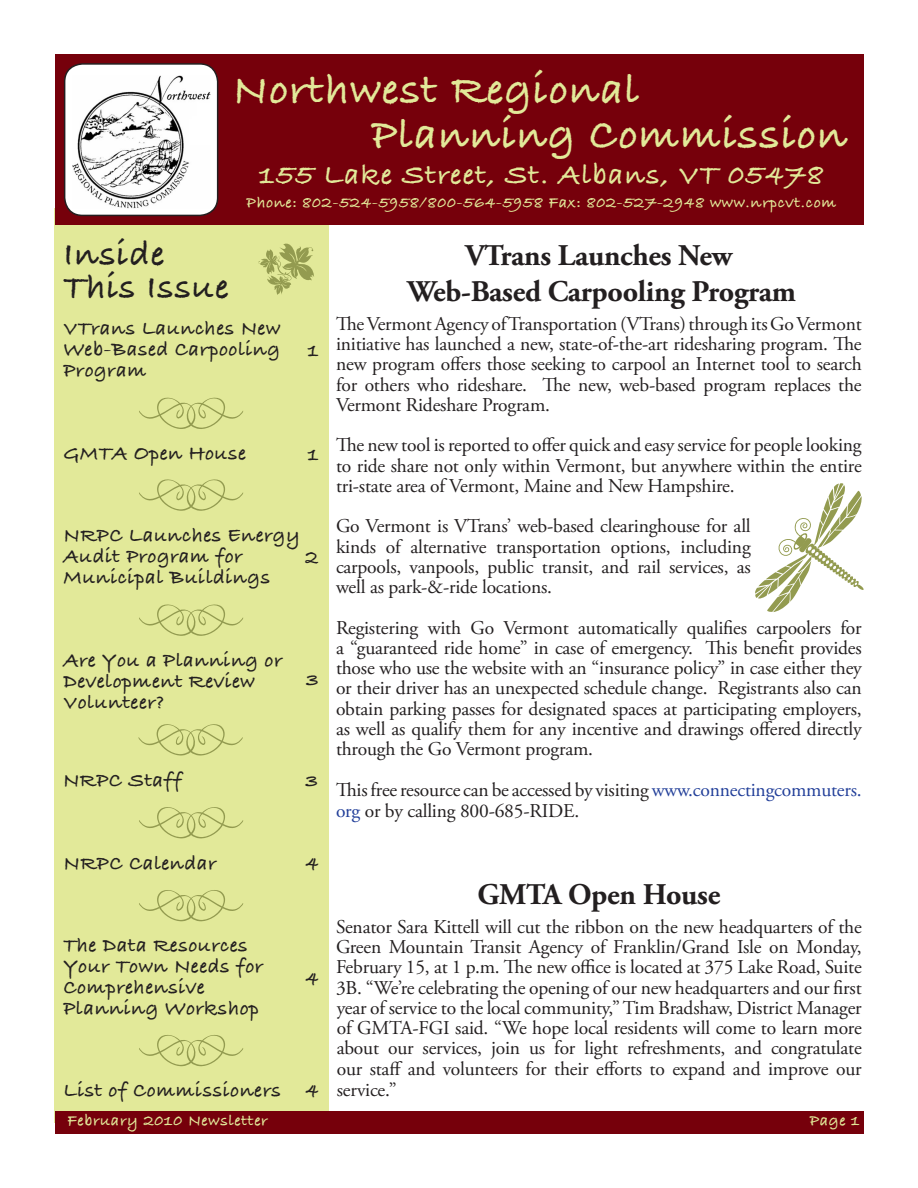
<style>
.page{position:relative;width:918px;height:1188px;background:#fff}
.page>*{position:absolute;margin:0;border:0;box-sizing:border-box;transform-origin:0 0}
.Title_Outline{font:45px "Bradley Hand ITCTT Bold";letter-spacing:.025em;color:#e2e999}
.Title_Outline-2{font:36px "Bradley Hand ITCTT Bold";letter-spacing:.025em;color:#231f20}
.Body{font:700 30px "Adobe Garamond Pro";letter-spacing:-.01em;color:#231f20}
.Title_Outline-3{font:30px "Bradley Hand ITCTT Bold";letter-spacing:.04em;color:#e2e999}
.Title_Outline-4{font:21px/21px "Bradley Hand ITCTT Bold";letter-spacing:.025em;color:#231f20}
.Body-2{font:19.5px/20.2px "Adobe Garamond Pro";letter-spacing:-.01em;color:#231f20;text-align:justify}
.Title_Outline-5{font:16.5px "Bradley Hand ITCTT Bold";letter-spacing:.04em;color:#e2e999}
.s1{color:#223f99}
</style>
<div class="page">
<div style="left:54px;top:208px;width:274px;height:915px;background:#e2e999"></div>
<div style="left:55px;top:55px;width:809px;height:170px;background:#76000b"></div>
<div style="left:65px;top:64px;width:153px;height:151px;background:#fff;border-radius:18px"></div>
<div style="left:64px;top:63px;width:154px;height:153px;border:2px solid #231f20;border-radius:18px"></div>
<img style="left:73px;top:76px;width:137px;height:133px">
<div style="left:55px;top:1111px;width:809px;height:22px;background:#76000b"></div>
<svg style="left:259px;top:243px;width:55px;height:51px"></svg>
<svg style="left:139px;top:1035px;width:104px;height:32px"></svg>
<svg style="left:139px;top:397px;width:104px;height:32px"></svg>
<svg style="left:138px;top:724px;width:105px;height:32px"></svg>
<svg style="left:139px;top:479px;width:104px;height:32px"></svg>
<svg style="left:755px;top:483px;width:109px;height:129px"></svg>
<svg style="left:139px;top:890px;width:104px;height:32px"></svg>
<svg style="left:139px;top:807px;width:104px;height:32px"></svg>
<svg style="left:139px;top:604px;width:104px;height:32px"></svg>
<p class="Title_Outline" style="left:233px;top:55px;width:408px">Northwest Regional</p>
<p class="Title_Outline" style="left:372px;top:100px;width:477px">Planning Commission</p>
<p class="Title_Outline-3" style="left:259px;top:151px;width:566px">155 Lake Street, St. Albans, VT 05478</p>
<p class="Title_Outline-5" style="left:247px;top:190px;width:591px">Phone: 802-524-5958/800-564-5958 Fax: 802-527-2948 www.nrpcvt.com</p>
<p class="Title_Outline-2" style="left:63px;top:227px;width:102px">Inside</p>
<p class="Title_Outline-2" style="left:63px;top:260px;width:167px">This Issue</p>
<p class="Title_Outline-4" style="left:63px;top:317px;width:218px;text-align:justify">VTrans Launches New Web-Based Carpooling Program</p>
<p class="Title_Outline-4" style="left:308px;top:339px;width:13px">1</p>
<p class="Title_Outline-4" style="left:63px;top:442px;width:184px">GMTA Open House</p>
<p class="Title_Outline-4" style="left:308px;top:442px;width:13px">1</p>
<p class="Title_Outline-4" style="left:63px;top:524px;width:238px">NRPC Launches Energy<br>Audit Program for<br>Municipal Buildings</p>
<p class="Title_Outline-4" style="left:306px;top:546px;width:15px">2</p>
<p class="Title_Outline-4" style="left:63px;top:649px;width:220px">Are You a Planning or<br>Development Review</p>
<p class="Title_Outline-4" style="left:63px;top:691px;width:103px">Volunteer?</p>
<p class="Title_Outline-4" style="left:306px;top:668px;width:14px">3</p>
<p class="Title_Outline-4" style="left:63px;top:768px;width:120px">NRPC Staff</p>
<p class="Title_Outline-4" style="left:306px;top:768px;width:14px">3</p>
<p class="Title_Outline-4" style="left:63px;top:851px;width:155px">NRPC Calendar</p>
<p class="Title_Outline-4" style="left:306px;top:851px;width:15px">4</p>
<p class="Title_Outline-4" style="left:63px;top:934px;width:201px">The Data Resources<br>Your Town Needs for<br>Comprehensive</p>
<p class="Title_Outline-4" style="left:63px;top:997px;width:197px">Planning Workshop</p>
<p class="Title_Outline-4" style="left:306px;top:966px;width:15px">4</p>
<p class="Title_Outline-4" style="left:63px;top:1079px;width:219px">List of Commissioners</p>
<p class="Title_Outline-4" style="left:306px;top:1079px;width:15px">4</p>
<p class="Title_Outline-5" style="left:68px;top:1108px;width:202px">February 2010 Newsletter</p>
<p class="Body" style="left:466px;top:238px;width:268px">VTrans Launches New</p>
<p class="Body" style="left:407px;top:274px;width:390px">Web-Based Carpooling Program</p>
<p class="Body-2" style="left:336px;top:314px;width:527px">The Vermont Agency of Transportation (VTrans) through its Go Vermont initiative has launched a new, state-of-the-art ridesharing program. The new program offers those seeking to carpool an Internet tool to search for others who rideshare. The new, web-based program replaces the Vermont Rideshare Program.</p>
<p class="Body-2" style="left:336px;top:436px;width:527px">The new tool is reported to offer quick and easy service for people looking to ride share not only within Vermont, but anywhere within the entire tri-state area of Vermont, Maine and New Hampshire.</p>
<p class="Body-2" style="left:336px;top:517px;width:416px">Go Vermont is VTrans’ web-based clearinghouse for all kinds of alternative transportation options, including carpools, vanpools, public transit, and rail services, as well as park-&amp;-ride locations.</p>
<p class="Body-2" style="left:336px;top:618px;width:527px">Registering with Go Vermont automatically qualifies carpoolers for a “guaranteed ride home” in case of emergency. This benefit provides those who use the website with an “insurance policy” in case either they or their driver has an unexpected schedule change. Registrants also can obtain parking passes for designated spaces at participating employers, as well as qualify them for any incentive and drawings offered directly through the Go Vermont program.</p>
<p class="Body-2" style="left:336px;top:780px;width:527px;line-height:21px">This free resource can be accessed by visiting <span class="s1">www.connectingcommuters. org</span> or by calling 800-685-RIDE.</p>
<p class="Body" style="left:477px;top:877px;width:244px">GMTA Open House</p>
<p class="Body-2" style="left:336px;top:917px;width:527px">Senator Sara Kittell will cut the ribbon on the new headquarters of the Green Mountain Transit Agency of Franklin/Grand Isle on Monday, February 15, at 1 p.m. The new office is located at 375 Lake Road, Suite 3B. “We’re celebrating the opening of our new headquarters and our first year of service to the local community,” Tim Bradshaw, District Manager of GMTA-FGI said. “We hope local residents will come to learn more about our services, join us for light refreshments, and congratulate our staff and volunteers for their efforts to expand and improve our service.”</p>
<p class="Title_Outline-5" style="left:810px;top:1108px;width:52px">Page 1</p>
</div>
